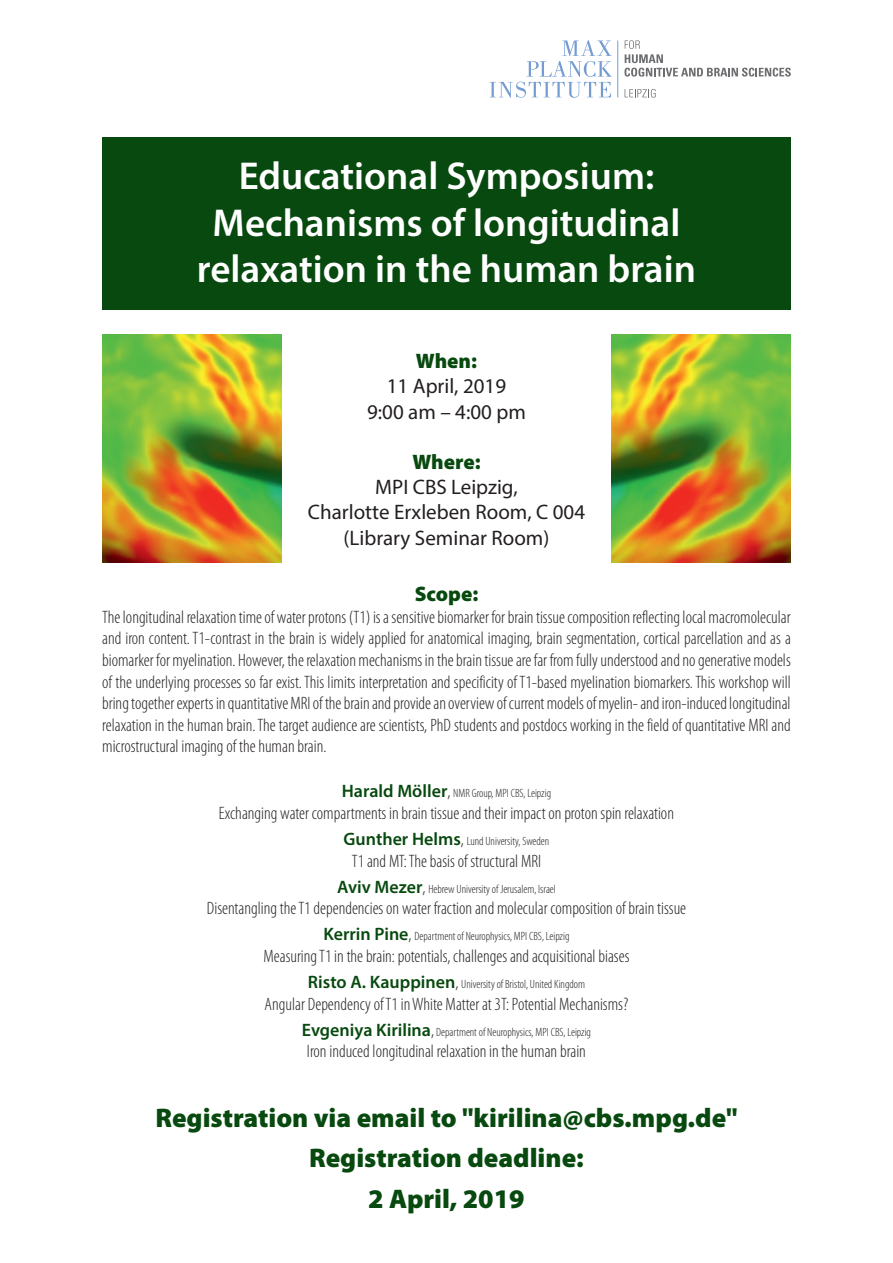
<style>
.page{position:relative;width:893px;height:1263px;background:#fff}
.page>*{position:absolute;margin:0;border:0;box-sizing:border-box;transform-origin:0 0}
.t1{font:600 39px/46.8px "Myriad Pro";color:#fff;text-align:center}
.t2{font:900 27px/40.5px "Myriad Pro";color:#07490e;text-align:center}
.t3{font:21px/25.2px "Myriad Pro";color:#231f20;text-align:center}
.t4{font:900 21px "Myriad Pro";color:#07490e}
.t5{font:300 condensed 18px/21.6px "Myriad Pro";color:#231f20;text-align:justify}
.t6{font:300 condensed 12px "Myriad Pro";color:#231f20}
.s1{font-weight:600;font-stretch:normal;font-size:18px;color:#07490e}
.s2{font-size:18px}
</style>
<div class="page">
<img style="left:611px;top:335px;width:180px;height:227px">
<div style="left:102px;top:138px;width:689px;height:172px;background:#07490e"></div>
<svg style="left:490px;top:40px;width:122px;height:58px"></svg>
<hr style="left:617px;top:41px;width:1px;height:56px;background:#749cd2">
<svg style="left:625px;top:89px;width:31px;height:9px"></svg>
<svg style="left:624px;top:40px;width:167px;height:37px"></svg>
<img style="left:102px;top:335px;width:180px;height:227px">
<h1 class="t1" style="left:197px;top:151px;width:501px">Educational Symposium:<br>Mechanisms of longitudinal relaxation in the human brain</h1>
<p class="t4" style="left:416px;top:347px;width:63px">When:</p>
<p class="t3" style="left:367px;top:373px;width:160px">11 April, 2019<br>9:00 am – 4:00 pm</p>
<p class="t4" style="left:412px;top:448px;width:70px">Where:</p>
<p class="t3" style="left:308px;top:474px;width:279px">MPI CBS Leipzig,<br>Charlotte Erxleben Room, C 004 (Library Seminar Room)</p>
<p class="t4" style="left:415px;top:580px;width:65px">Scope:</p>
<p class="t5" style="left:102px;top:606px;width:690px">The longitudinal relaxation time of water protons (T1) is a sensitive biomarker for brain tissue composition reflecting local macromolecular and iron content. T1-contrast in the brain is widely applied for anatomical imaging, brain segmentation, cortical parcellation and as a biomarker for myelination. However, the relaxation mechanisms in the brain tissue are far from fully understood and no generative models of the underlying processes so far exist. This limits interpretation and specificity of T1-based myelination biomarkers. This workshop will bring together experts in quantitative MRI of the brain and provide an overview of current models of myelin- and iron-induced longitudinal relaxation in the human brain. The target audience are scientists, PhD students and postdocs working in the field of quantitative MRI and microstructural imaging of the human brain.</p>
<p class="t6" style="left:342px;top:786px;width:211px"><span class="s1">Harald Möller</span><span class="s2">,</span> NMR Group, MPI CBS, Leipzig</p>
<p class="t5" style="left:219px;top:802px;width:457px">Exchanging water compartments in brain tissue and their impact on proton spin relaxation</p>
<p class="t6" style="left:344px;top:834px;width:207px"><span class="s1">Gunther Helms</span><span class="s2">,</span> Lund University, Sweden</p>
<p class="t5" style="left:352px;top:850px;width:191px">T1 and MT: The basis of structural MRI</p>
<p class="t6" style="left:337px;top:881px;width:220px"><span class="s1">Aviv Mezer</span><span class="s2">,</span> Hebrew University of Jerusalem, Israel</p>
<p class="t5" style="left:207px;top:897px;width:481px">Disentangling the T1 dependencies on water fraction and molecular composition of brain tissue</p>
<p class="t6" style="left:323px;top:929px;width:247px"><span class="s1">Kerrin Pine</span><span class="s2">,</span> Department of Neurophysics, MPI CBS, Leipzig</p>
<p class="t5" style="left:263px;top:945px;width:367px">Measuring T1 in the brain: potentials, challenges and acquisitional biases</p>
<p class="t6" style="left:308px;top:977px;width:279px"><span class="s1">Risto A. Kauppinen</span><span class="s2">,</span> University of Bristol, United Kingdom</p>
<p class="t5" style="left:265px;top:993px;width:365px">Angular Dependency of T1 in White Matter at 3T: Potential Mechanisms?</p>
<p class="t6" style="left:302px;top:1025px;width:291px"><span class="s1">Evgeniya Kirilina</span><span class="s2">,</span> Department of Neurophysics, MPI CBS, Leipzig</p>
<p class="t5" style="left:307px;top:1040px;width:281px">Iron induced longitudinal relaxation in the human brain</p>
<h2 class="t2" style="left:155px;top:1096px;width:584px">Registration via email to "kirilina@cbs.mpg.de"<br>Registration deadline:<br>2 April, 2019</h2>
</div>
